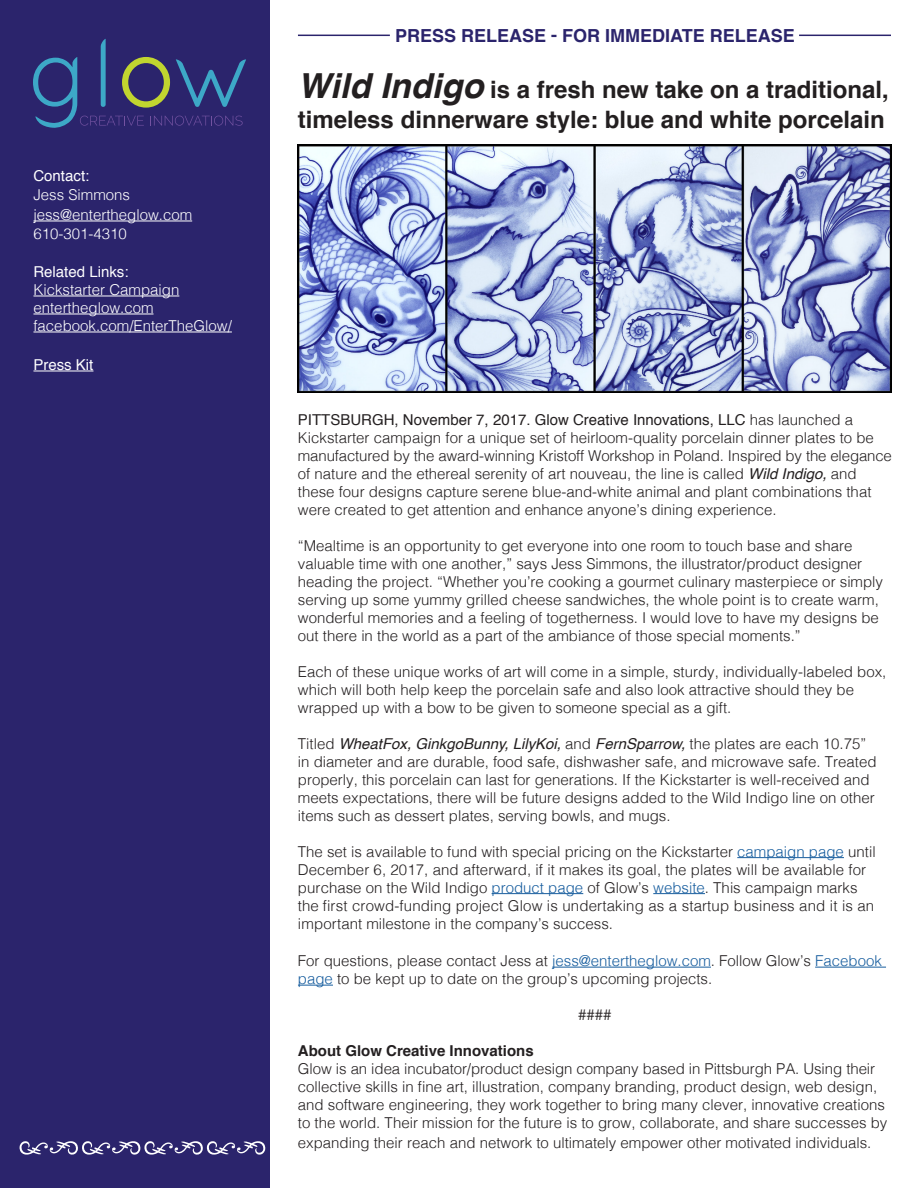
<style>
.page{position:relative;width:918px;height:1188px;background:#fff}
.page>*{position:absolute;margin:0;border:0;box-sizing:border-box;transform-origin:0 0}
.t1{font:700 24px/30px "Helvetica";color:#231f20}
.t2{font:700 18px "Helvetica";color:#2b246c}
.t3{font:300 15px/18px "Helvetica";color:#231f20}
.t4{font:300 15px "Helvetica";color:#fff}
.t5{font:15px "Helvetica";color:#fff}
.t6{font:700 15px "Helvetica";color:#231f20}
.s1{font-style:italic;font-size:34.5px}
.s2{font-weight:400}
.s3{font-weight:400;font-style:italic}
.s4{color:#175d9e}
</style>
<div class="page">
<div style="left:0;top:0;width:270px;height:1188px;background:#2b246c"></div>
<hr style="left:737px;top:857px;width:107px;height:1px;background:#175d9e">
<hr style="left:492px;top:893px;width:91px;height:1px;background:#175d9e">
<hr style="left:653px;top:893px;width:52px;height:1px;background:#175d9e">
<hr style="left:552px;top:967px;width:159px;height:1px;background:#175d9e">
<hr style="left:815px;top:967px;width:71px;height:1px;background:#175d9e">
<hr style="left:298px;top:985px;width:35px;height:1px;background:#175d9e">
<img style="left:298px;top:144px;width:594px;height:248px">
<hr style="left:33px;top:221px;width:159px;height:1px;background:#fff">
<hr style="left:33px;top:296px;width:146px;height:1px;background:#fff">
<hr style="left:33px;top:314px;width:121px;height:1px;background:#fff">
<hr style="left:33px;top:332px;width:199px;height:1px;background:#fff">
<hr style="left:33px;top:371px;width:60px;height:1px;background:#fff">
<hr style="left:298px;top:35px;width:92px;height:1px;background:#2b246c">
<hr style="left:799px;top:35px;width:92px;height:1px;background:#2b246c">
<svg style="left:19px;top:1141px;width:246px;height:14px"></svg>
<svg style="left:33px;top:39px;width:213px;height:89px"></svg>
<p class="t5" style="left:33px;top:164px;width:57px">Contact:</p>
<p class="t4" style="left:33px;top:182px;width:98px">Jess Simmons</p>
<p class="t4" style="left:33px;top:202px;width:160px">jess@entertheglow.com</p>
<p class="t4" style="left:33px;top:221px;width:95px">610-301-4310</p>
<p class="t5" style="left:33px;top:260px;width:97px">Related Links:</p>
<p class="t4" style="left:33px;top:277px;width:147px">Kickstarter Campaign</p>
<p class="t4" style="left:33px;top:295px;width:122px">entertheglow.com</p>
<p class="t4" style="left:33px;top:313px;width:200px">facebook.com/EnterTheGlow/</p>
<p class="t5" style="left:33px;top:353px;width:62px">Press Kit</p>
<p class="t2" style="left:395px;top:21px;width:401px">PRESS RELEASE - FOR IMMEDIATE RELEASE</p>
<p class="t1" style="left:298px;top:74px;width:593px"><span class="s1">Wild Indigo</span> is a fresh new take on a traditional, timeless dinnerware style: blue and white porcelain</p>
<p class="t3" style="left:298px;top:409px;width:595px"><span class="s2">PITTSBURGH, November 7, 2017. Glow Creative Innovations, LLC</span> has launched a Kickstarter campaign for a unique set of heirloom-quality porcelain dinner plates to be manufactured by the award-winning Kristoff Workshop in Poland. Inspired by the elegance of nature and the ethereal serenity of art nouveau, the line is called <span class="s3">Wild Indigo,</span> and these four designs capture serene blue-and-white animal and plant combinations that were created to get attention and enhance anyone’s dining experience.</p>
<p class="t3" style="left:298px;top:535px;width:587px">“Mealtime is an opportunity to get everyone into one room to touch base and share valuable time with one another,” says Jess Simmons, the illustrator/product designer heading the project. “Whether you’re cooking a gourmet culinary masterpiece or simply serving up some yummy grilled cheese sandwiches, the whole point is to create warm, wonderful memories and a feeling of togetherness. I would love to have my designs be out there in the world as a part of the ambiance of those special moments.”</p>
<p class="t3" style="left:298px;top:661px;width:590px">Each of these unique works of art will come in a simple, sturdy, individually-labeled box, which will both help keep the porcelain safe and also look attractive should they be wrapped up with a bow to be given to someone special as a gift.</p>
<p class="t3" style="left:298px;top:733px;width:580px">Titled <span class="s3">WheatFox, GinkgoBunny, LilyKoi,</span> and <span class="s3">FernSparrow,</span> the plates are each 10.75” in diameter and are durable, food safe, dishwasher safe, and microwave safe. Treated properly, this porcelain can last for generations. If the Kickstarter is well-received and meets expectations, there will be future designs added to the Wild Indigo line on other items such as dessert plates, serving bowls, and mugs.</p>
<p class="t3" style="left:298px;top:841px;width:579px">The set is available to fund with special pricing on the Kickstarter <span class="s4">campaign page</span> until December 6, 2017, and afterward, if it makes its goal, the plates will be available for purchase on the Wild Indigo <span class="s4">product page</span> of Glow’s <span class="s4">website</span>. This campaign marks the first crowd-funding project Glow is undertaking as a startup business and it is an important milestone in the company’s success.</p>
<p class="t3" style="left:298px;top:951px;width:585px">For questions, please contact Jess at <span class="s4">jess@entertheglow.com</span>. Follow Glow’s <span class="s4">Facebook page</span> to be kept up to date on the group’s upcoming projects.</p>
<p class="t3" style="left:578px;top:1005px;width:35px">####</p>
<p class="t6" style="left:298px;top:1039px;width:237px">About Glow Creative Innovations</p>
<p class="t3" style="left:298px;top:1059px;width:591px">Glow is an idea incubator/product design company based in Pittsburgh PA. Using their collective skills in fine art, illustration, company branding, product design, web design, and software engineering, they work together to bring many clever, innovative creations to the world. Their mission for the future is to grow, collaborate, and share successes by</p>
<p class="t3" style="left:298px;top:1132px;width:575px">expanding their reach and network to ultimately empower other motivated individuals.</p>
</div>
